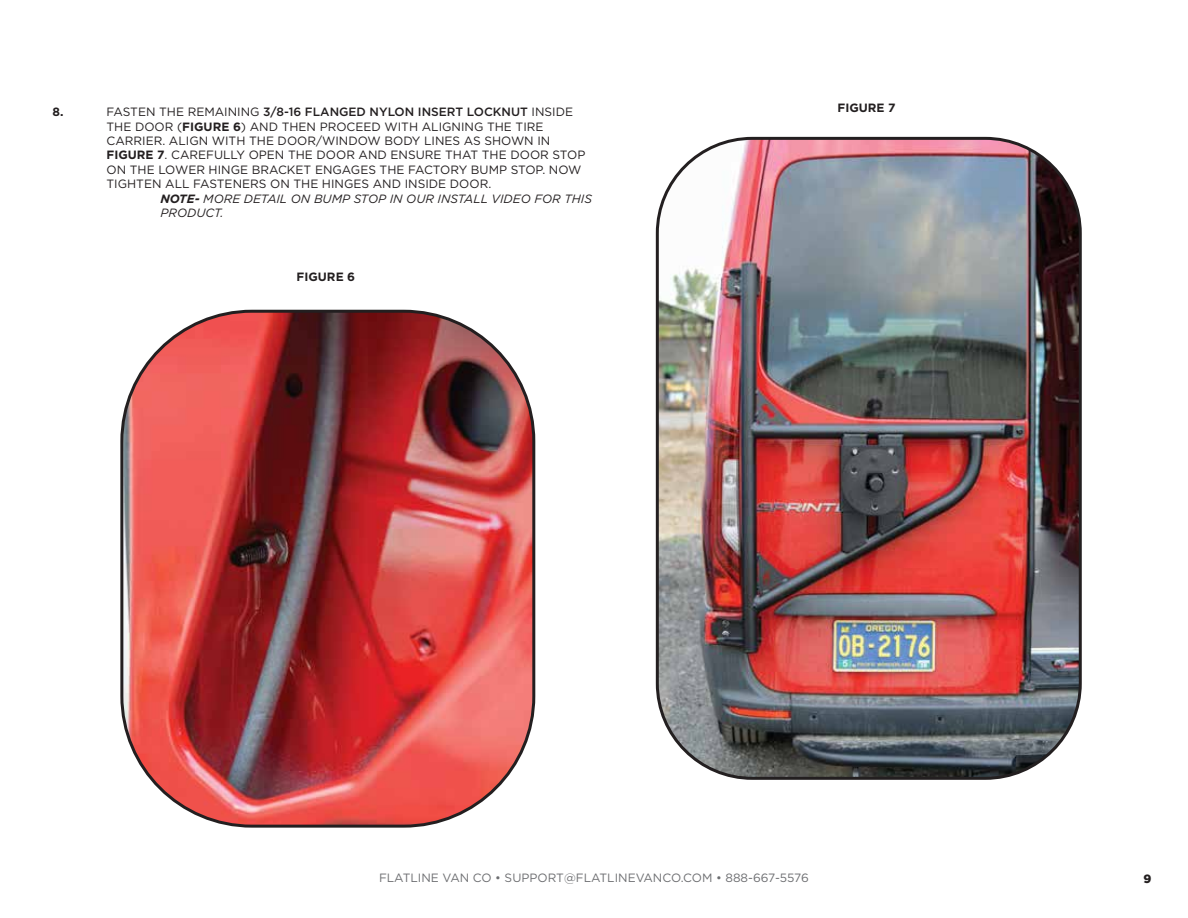
<style>
.page{position:relative;width:1188px;height:918px;background:#fff}
.page>*{position:absolute;margin:0;border:0;box-sizing:border-box;transform-origin:0 0}
.t1{font:12px "Gotham";color:#231f20}
.t2{font:italic 12px "Gotham";color:#231f20}
.t3{font:500 12px "Gotham";color:#231f20}
.t4{font:12px "Gotham";color:#6d6e71}
.t5{font:700 12px "Gotham";color:#231f20}
.t6{font:900 12px "Gotham";color:#231f20}
.s1{font-weight:400}
.s2{font-weight:700}
</style>
<div class="page">
<img style="left:124px;top:311px;width:410px;height:513px">
<img style="left:657px;top:138px;width:421px;height:638px">
<div style="left:656px;top:137px;width:426px;height:643px;border:3px solid #231f20;border-radius:95px"></div>
<p class="t5" style="left:53px;top:104px;width:12px">8.</p>
<p class="t3" style="left:107px;top:104px;width:468px"><span class="s1">FASTEN THE REMAINING</span> 3/8-16 FLANGED NYLON INSERT LOCKNUT <span class="s1">INSIDE</span></p>
<p class="t1" style="left:107px;top:119px;width:439px">THE DOOR (<span class="s2">FIGURE 6</span>) AND THEN PROCEED WITH ALIGNING THE TIRE</p>
<p class="t1" style="left:107px;top:133px;width:445px">CARRIER. ALIGN WITH THE DOOR/WINDOW BODY LINES AS SHOWN IN</p>
<p class="t1" style="left:107px;top:148px;width:480px"><span class="s2">FIGURE 7</span>. CAREFULLY OPEN THE DOOR AND ENSURE THAT THE DOOR STOP</p>
<p class="t1" style="left:107px;top:162px;width:476px">ON THE LOWER HINGE BRACKET ENGAGES THE FACTORY BUMP STOP. NOW</p>
<p class="t1" style="left:107px;top:176px;width:386px">TIGHTEN ALL FASTENERS ON THE HINGES AND INSIDE DOOR.</p>
<p class="t2" style="left:161px;top:191px;width:433px"><span class="s2">NOTE-</span> MORE DETAIL ON BUMP STOP IN OUR INSTALL VIDEO FOR THIS</p>
<p class="t2" style="left:161px;top:205px;width:65px">PRODUCT.</p>
<p class="t5" style="left:297px;top:269px;width:60px">FIGURE 6</p>
<p class="t5" style="left:838px;top:100px;width:60px">FIGURE 7</p>
<p class="t4" style="left:379px;top:870px;width:431px">FLATLINE VAN CO • SUPPORT@FLATLINEVANCO.COM • 888-667-5576</p>
<p class="t6" style="left:1144px;top:870px;width:9px">9</p>
</div>
